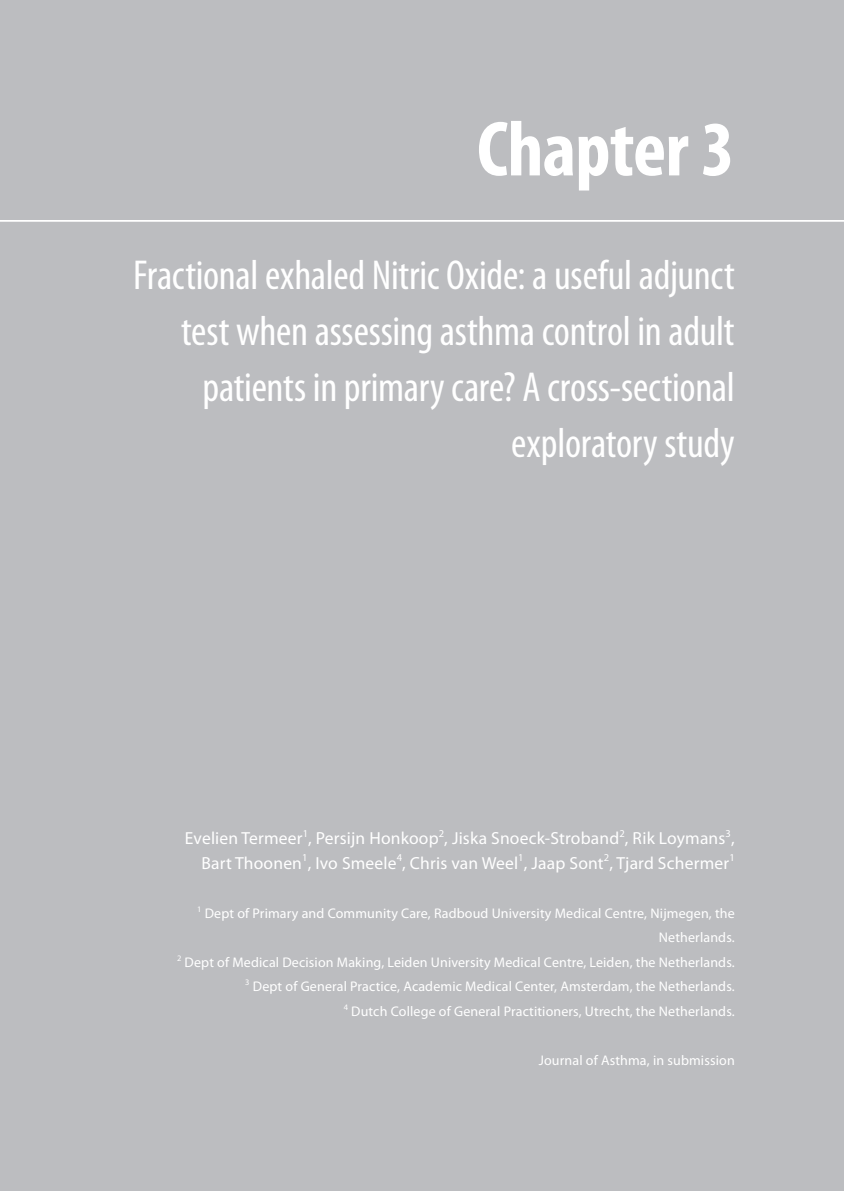
<style>
.page{position:relative;width:844px;height:1191px;background:#fff}
.page>*{position:absolute;margin:0;border:0;box-sizing:border-box;transform-origin:0 0}
.t1{font:700 condensed 78.75px "Myriad Pro";letter-spacing:-.01em;color:#fff}
.t2{font:condensed 42px/56px "Myriad Pro";letter-spacing:-.005em;color:#fff;text-align:right}
.t3{font:17.5px/24.5px "Myriad Pro";letter-spacing:.01em;color:#fff;text-align:right}
.t4{font:14px/24.5px "Myriad Pro";letter-spacing:.01em;color:#fff;text-align:right}
</style>
<div class="page">
<div style="left:0;top:0;width:843px;height:1191px;background:#bcbdc0"></div>
<hr style="left:0;top:220px;width:843px;height:2px;background:#fff">
<h1 class="t1" style="left:477px;top:100px;width:259px">Chapter 3</h1>
<h2 class="t2" style="left:133px;top:246px;width:603px">Fractional exhaled Nitric Oxide: a useful adjunct test when assessing asthma control in adult patients in primary care? A cross-sectional exploratory study</h2>
<p class="t3" style="left:185px;top:826px;width:551px">Evelien Termeer<sup>1</sup>, Persijn Honkoop<sup>2</sup>, Jiska Snoeck-Stroband<sup>2</sup>, Rik Loymans<sup>3</sup>,<br>Bart Thoonen<sup>1</sup>, Ivo Smeele<sup>4</sup>, Chris van Weel<sup>1</sup>, Jaap Sont<sup>2</sup>, Tjard Schermer<sup>1</sup></p>
<p class="t4" style="left:177px;top:900px;width:559px"><sup>1</sup> Dept of Primary and Community Care, Radboud University Medical Centre, Nijmegen, the Netherlands.<br><sup>2</sup> Dept of Medical Decision Making, Leiden University Medical Centre, Leiden, the Netherlands.<br><sup>3</sup> Dept of General Practice, Academic Medical Center, Amsterdam, the Netherlands.<br><sup>4</sup> Dutch College of General Practitioners, Utrecht, the Netherlands.</p>
<p class="t4" style="left:538px;top:1047px;width:197px">Journal of Asthma, in submission</p>
</div>
